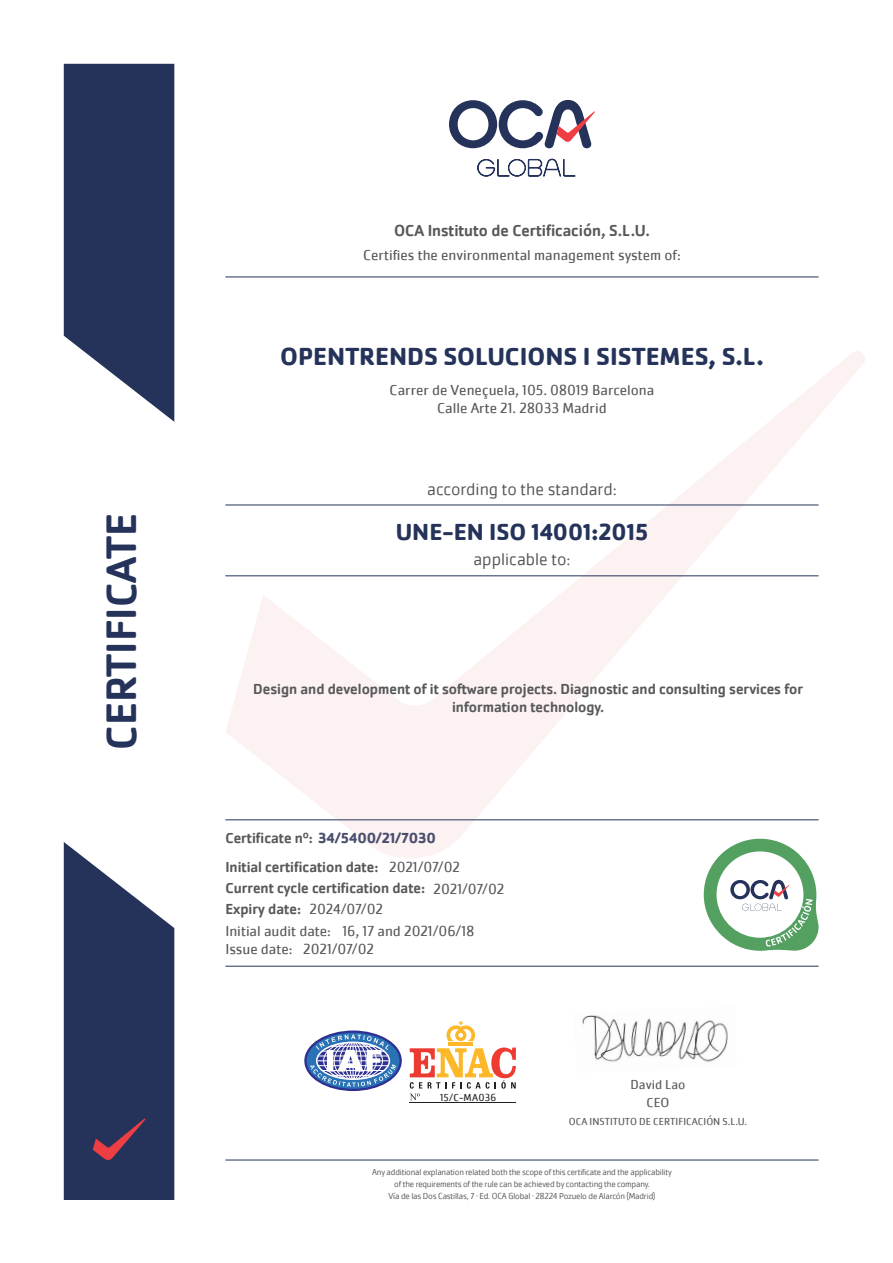
<style>
.page{position:relative;width:893px;height:1263px;background:#fff}
.page>*{position:absolute;margin:0;border:0;box-sizing:border-box;transform-origin:0 0}
.t1{font:500 43.95px "Cachet Pro";color:#25335a}
.t2{font:700 25.5px "Cachet Pro";color:#25335a}
.t3{font:700 24px "Cachet Pro";color:#25335a}
.t4{font:300 18px "Cachet Pro";color:#57585a}
.t5{font:500 16.5px "Cachet Pro";color:#57585a}
.t6{font:15px "Cachet Pro";color:#57585a}
.t7{font:500 15px/18px "Cachet Pro";color:#57585a;text-align:center}
.t8{font:700 15px "Cachet Pro";color:#494e6e}
.t9{font:13.5px "Cachet Pro";color:#57585a}
.t10{font:10.5px "Cachet Pro";color:#57585a}
.t11{font:10.5px "Cachet Pro";letter-spacing:.025em;color:#231f20}
.t12{font:300 9px "Cachet Pro";letter-spacing:-.02em;color:#57585a}
.s1{font-weight:500;color:#57585a}
</style>
<div class="page">
<svg style="left:225px;top:351px;width:640px;height:507px"></svg>
<svg style="left:64px;top:64px;width:110px;height:358px;background:#3f4b6d"></svg>
<svg style="left:449px;top:100px;width:146px;height:48px"></svg>
<svg style="left:477px;top:159px;width:99px;height:18px"></svg>
<svg style="left:64px;top:842px;width:110px;height:358px;background:#414b6d"></svg>
<hr style="left:225px;top:277px;width:594px;height:1px;background:#25335a">
<hr style="left:225px;top:575px;width:594px;height:1px;background:#25335a">
<hr style="left:225px;top:505px;width:594px;height:1px;background:#25335a">
<hr style="left:225px;top:819px;width:594px;height:1px;background:#25335a">
<hr style="left:225px;top:966px;width:594px;height:1px;background:#25335a">
<hr style="left:225px;top:1160px;width:594px;height:1px;background:#25335a">
<svg style="left:704px;top:839px;width:115px;height:112px"></svg>
<hr style="left:449px;top:1042px;width:24px;height:4px;background:#fcb828">
<svg style="left:446px;top:1021px;width:29px;height:20px"></svg>
<hr style="left:410px;top:1102px;width:106px;height:1px;background:#231f20">
<svg style="left:410px;top:1047px;width:106px;height:53px"></svg>
<svg style="left:305px;top:1032px;width:96px;height:58px"></svg>
<div style="left:304px;top:1030px;width:98px;height:61px;border:2px solid #2e3092;border-radius:50%"></div>
<svg style="left:310px;top:1034px;width:86px;height:53px"></svg>
<img style="left:582px;top:1015px;width:146px;height:47px">
<p class="t1" style="left:96px;top:750px;width:238px;rotate:-90deg">CERTIFICATE</p>
<p class="t5" style="left:394px;top:221px;width:257px">OCA Instituto de Certificación, S.L.U.</p>
<p class="t6" style="left:363px;top:246px;width:319px">Certifies the environmental management system of:</p>
<p class="t2" style="left:280px;top:341px;width:485px">OPENTRENDS SOLUCIONS I SISTEMES, S.L.</p>
<p class="t6" style="left:390px;top:381px;width:266px">Carrer de Veneçuela, 105. 08019 Barcelona</p>
<p class="t6" style="left:437px;top:399px;width:171px">Calle Arte 21. 28033 Madrid</p>
<p class="t4" style="left:427px;top:479px;width:191px">according to the standard:</p>
<p class="t3" style="left:396px;top:517px;width:254px">UNE-EN ISO 14001:2015</p>
<p class="t4" style="left:473px;top:549px;width:99px">applicable to:</p>
<p class="t7" style="left:253px;top:680px;width:551px">Design and development of it software projects. Diagnostic and consulting services for information technology.</p>
<p class="t8" style="left:225px;top:828px;width:212px"><span class="s1">Certificate nº:</span> 34/5400/21/7030</p>
<p class="t7" style="left:225px;top:858px;width:155px">Initial certification date:</p>
<p class="t7" style="left:225px;top:879px;width:201px">Current cycle certification date:</p>
<p class="t7" style="left:225px;top:900px;width:77px">Expiry date:</p>
<p class="t6" style="left:310px;top:900px;width:75px">2024/07/02</p>
<p class="t6" style="left:342px;top:922px;width:133px">16, 17 and 2021/06/18</p>
<p class="t6" style="left:303px;top:940px;width:72px">2021/07/02</p>
<p class="t6" style="left:389px;top:858px;width:72px">2021/07/02</p>
<p class="t6" style="left:433px;top:879px;width:72px">2021/07/02</p>
<p class="t6" style="left:225px;top:922px;width:107px">Initial audit date:</p>
<p class="t6" style="left:225px;top:940px;width:69px">Issue date:</p>
<p class="t11" style="left:440px;top:1091px;width:58px">15/C-MA036</p>
<p class="t9" style="left:630px;top:1076px;width:56px">David Lao</p>
<p class="t10" style="left:569px;top:1115px;width:180px">OCA INSTITUTO DE CERTIFICACIÓN S.L.U.</p>
<p class="t9" style="left:646px;top:1094px;width:24px">CEO</p>
<p class="t12" style="left:372px;top:1166px;width:301px">Any additional explanation related both the scope of this certificate and the applicability</p>
<p class="t12" style="left:394px;top:1178px;width:257px">of the requirements of the rule can be achieved by contacting the company.</p>
<p class="t12" style="left:388px;top:1190px;width:268px">Vía de las Dos Castillas, 7 · Ed. OCA Global · 28224 Pozuelo de Alarcón (Madrid)</p>
</div>
